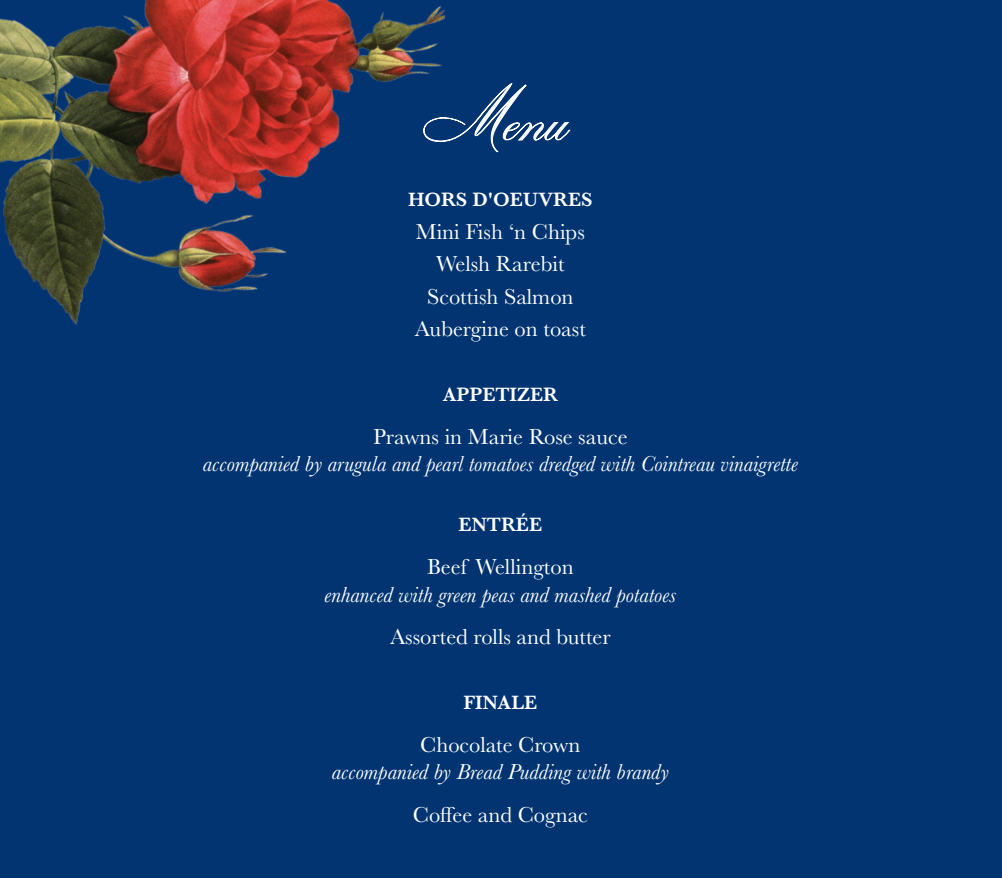
<style>
.page{position:relative;width:1002px;height:878px;background:#fff}
.page>*{position:absolute;margin:0;border:0;box-sizing:border-box;transform-origin:0 0}
.t1{font:70px "Bodega Script";color:#fff}
.t2{font:22.5px "Baskerville";color:#fff}
.t3{font:italic 22.5px "Baskerville";color:#fff}
.t4{font:600 20px "Baskerville";color:#fff}
</style>
<div class="page">
<div style="left:0;top:0;width:1001px;height:878px;background:#013471"></div>
<svg style="left:445px;top:83px;width:126px;height:70px"></svg>
<img style="left:0;top:0;width:445px;height:325px">
<p class="t1" style="left:432px;top:75px;width:139px">Men u</p>
<p class="t4" style="left:408px;top:186px;width:186px">HORS D'OEUVRES</p>
<p class="t2" style="left:415px;top:217px;width:170px">Mini Fish ‘n Chips</p>
<p class="t2" style="left:436px;top:250px;width:130px">Welsh Rarebit</p>
<p class="t2" style="left:427px;top:282px;width:148px">Scottish Salmon</p>
<p class="t2" style="left:415px;top:315px;width:172px">Aubergine on toast</p>
<p class="t4" style="left:442px;top:381px;width:117px">APPETIZER</p>
<p class="t2" style="left:373px;top:422px;width:256px">Prawns in Marie Rose sauce</p>
<p class="t3" style="left:203px;top:449px;width:596px">accompanied by arugula and pearl tomatoes dredged with Cointreau vinaigrette</p>
<p class="t4" style="left:458px;top:511px;width:85px">ENTRÉE</p>
<p class="t2" style="left:427px;top:552px;width:148px">Beef Wellington</p>
<p class="t3" style="left:324px;top:579px;width:353px">enhanced with green peas and mashed potatoes</p>
<p class="t2" style="left:390px;top:622px;width:222px">Assorted rolls and butter</p>
<p class="t4" style="left:463px;top:688px;width:76px">FINALE</p>
<p class="t2" style="left:420px;top:730px;width:162px">Chocolate Crown</p>
<p class="t3" style="left:332px;top:756px;width:338px">accompanied by Bread Pudding with brandy</p>
<p class="t2" style="left:413px;top:800px;width:176px">Coffee and Cognac</p>
</div>
